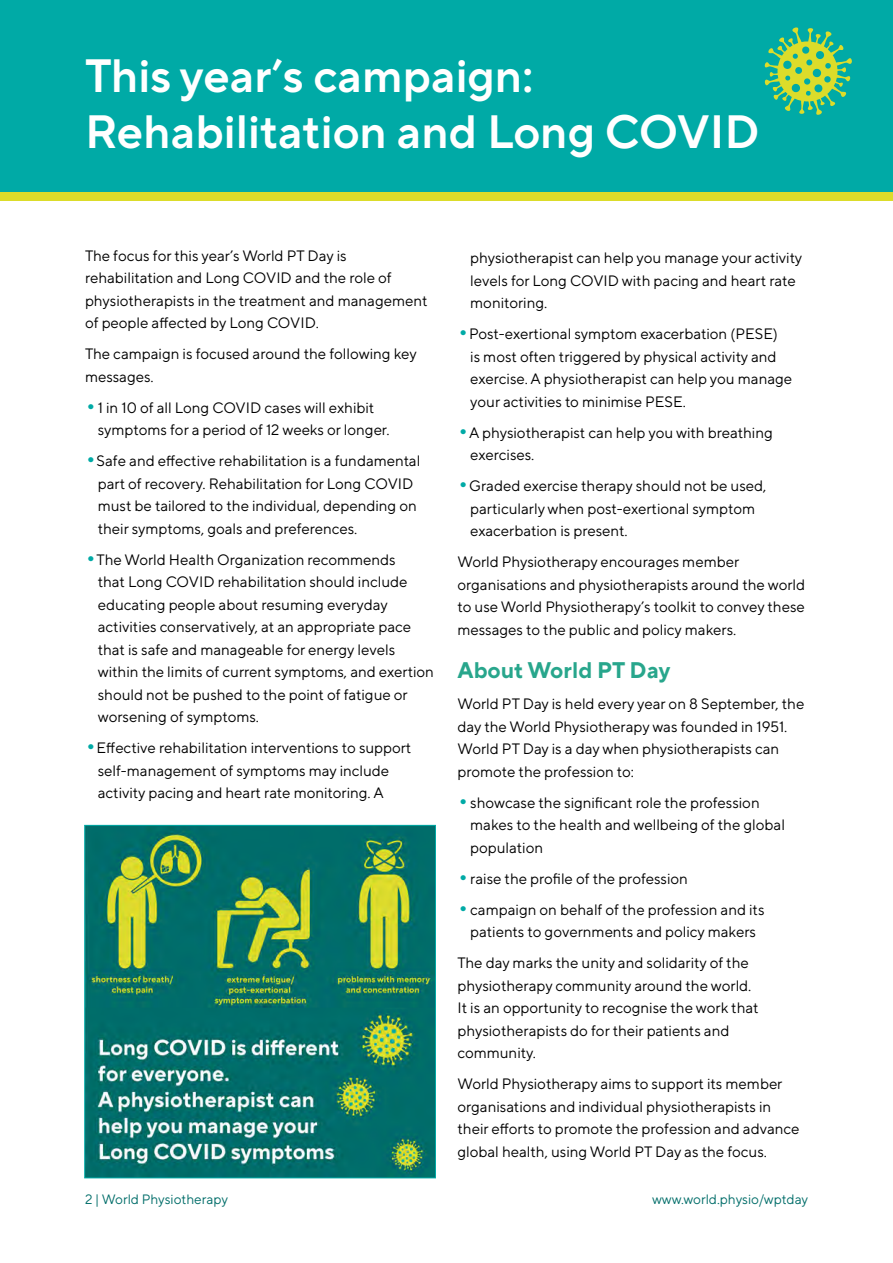
<style>
.page{position:relative;width:893px;height:1263px;background:#fff}
.page>*{position:absolute;margin:0;border:0;box-sizing:border-box;transform-origin:0 0}
.t1{font:600 46.5px/55.8px "TT Norms Pro";color:#fff}
.t2{font:700 22.5px "TT Norms Pro";color:#28a68c}
.t3{font:15px/22.5px "TT Norms Pro";color:#000}
.t4{font:13.5px "TT Norms Pro";color:#006d69}
.s1{font-size:27px;color:#00aaa6}
</style>
<div class="page">
<div style="left:0;top:0;width:893px;height:200px;background:#00aaa6"></div>
<img style="left:86px;top:827px;width:348px;height:349px">
<div style="left:84px;top:825px;width:352px;height:353px;border:1px solid #00aaa6"></div>
<div style="left:0;top:192px;width:893px;height:8px;background:#dcdc2a"></div>
<svg style="left:764px;top:27px;width:88px;height:88px"></svg>
<h1 class="t1" style="left:85px;top:44px;width:676px">This year’s campaign:<br>Rehabilitation and Long COVID</h1>
<p class="t3" style="left:85px;top:243px;width:344px">The focus for this year’s World PT Day is rehabilitation and Long COVID and the role of physiotherapists in the treatment and management of people affected by Long COVID.</p>
<p class="t3" style="left:85px;top:342px;width:333px">The campaign is focused around the following key messages.</p>
<p class="t3" style="left:98px;top:395px;width:293px;text-indent:-13px"><span class="s1">•</span>1 in 10 of all Long COVID cases will exhibit symptoms for a period of 12 weeks or longer.</p>
<p class="t3" style="left:98px;top:449px;width:324px;text-indent:-13px"><span class="s1">•</span>Safe and effective rehabilitation is a fundamental part of recovery. Rehabilitation for Long COVID must be tailored to the individual, depending on their symptoms, goals and preferences.</p>
<p class="t3" style="left:98px;top:547px;width:338px;text-indent:-13px"><span class="s1">•</span>The World Health Organization recommends<br>that Long COVID rehabilitation should include educating people about resuming everyday activities conservatively, at an appropriate pace that is safe and manageable for energy levels within the limits of current symptoms, and exertion should not be pushed to the point of fatigue or worsening of symptoms.</p>
<p class="t3" style="left:98px;top:736px;width:315px;text-indent:-13px"><span class="s1">•</span>Effective rehabilitation interventions to support self-management of symptoms may include activity pacing and heart rate monitoring. A</p>
<p class="t3" style="left:470px;top:245px;width:334px">physiotherapist can help you manage your activity levels for Long COVID with pacing and heart rate monitoring.</p>
<p class="t3" style="left:470px;top:321px;width:323px;text-indent:-13px"><span class="s1">•</span>Post-exertional symptom exacerbation (PESE)<br>is most often triggered by physical activity and exercise. A physiotherapist can help you manage your activities to minimise PESE.</p>
<p class="t3" style="left:470px;top:420px;width:304px;text-indent:-13px"><span class="s1">•</span>A physiotherapist can help you with breathing exercises.</p>
<p class="t3" style="left:470px;top:473px;width:298px;text-indent:-13px"><span class="s1">•</span>Graded exercise therapy should not be used, particularly when post-exertional symptom exacerbation is present.</p>
<p class="t3" style="left:457px;top:549px;width:349px">World Physiotherapy encourages member organisations and physiotherapists around the world to use World Physiotherapy’s toolkit to convey these messages to the public and policy makers.</p>
<h2 class="t2" style="left:457px;top:654px;width:214px">About World PT Day</h2>
<p class="t3" style="left:457px;top:692px;width:348px">World PT Day is held every year on 8 September, the day the World Physiotherapy was founded in 1951.<br>World PT Day is a day when physiotherapists can promote the profession to:</p>
<p class="t3" style="left:470px;top:790px;width:316px;text-indent:-13px"><span class="s1">•</span>showcase the significant role the profession makes to the health and wellbeing of the global population</p>
<p class="t3" style="left:457px;top:866px;width:232px"><span class="s1">•</span>raise the profile of the profession</p>
<p class="t3" style="left:457px;top:897px;width:308px;text-align:center"><span class="s1">•</span>campaign on behalf of the profession and its patients to governments and policy makers</p>
<p class="t3" style="left:457px;top:951px;width:302px">The day marks the unity and solidarity of the physiotherapy community around the world.<br>It is an opportunity to recognise the work that physiotherapists do for their patients and community.</p>
<p class="t3" style="left:457px;top:1072px;width:343px">World Physiotherapy aims to support its member organisations and individual physiotherapists in their efforts to promote the profession and advance global health, using World PT Day as the focus.</p>
<p class="t4" style="left:85px;top:1189px;width:145px">2 | World Physiotherapy</p>
<p class="t4" style="left:652px;top:1189px;width:158px">www.world.physio/wptday</p>
</div>
